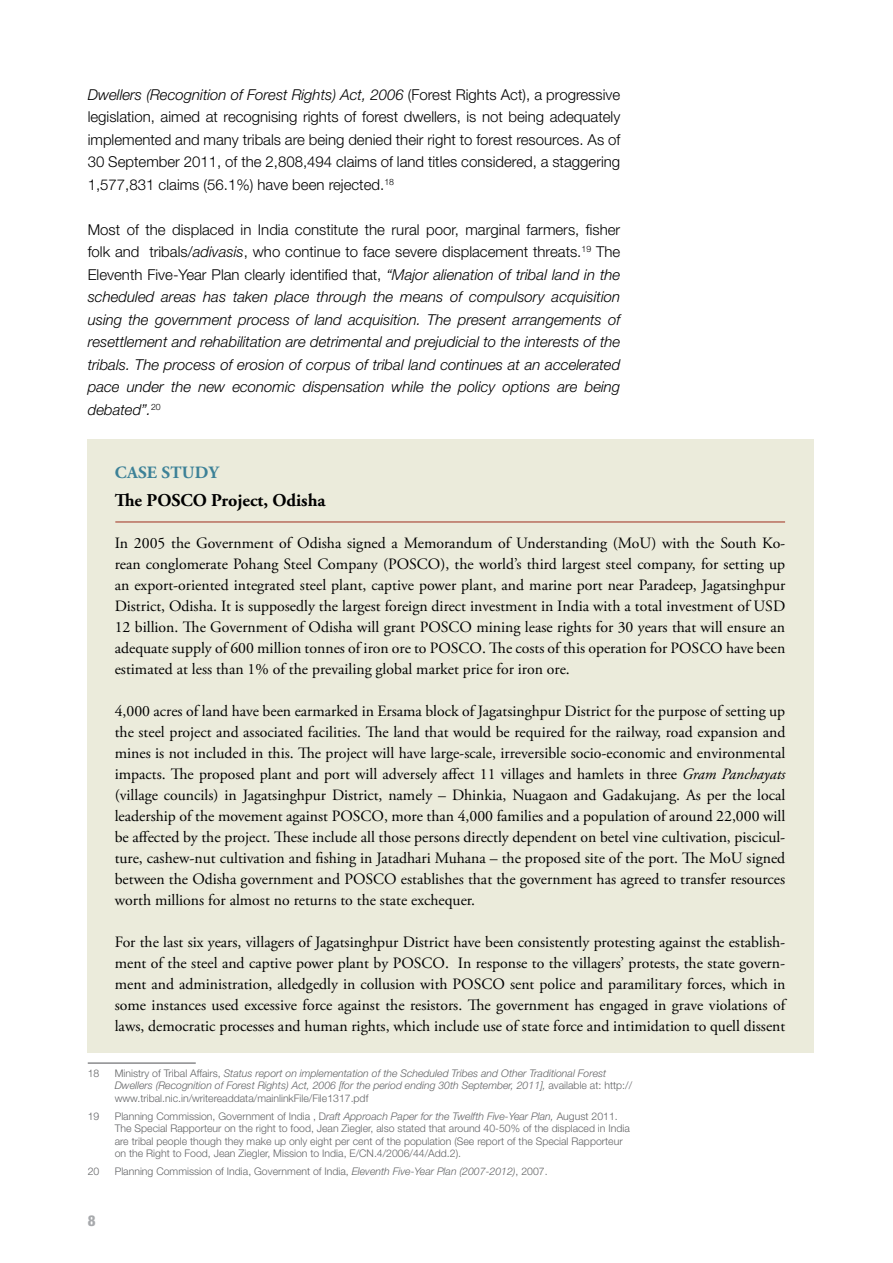
<style>
.page{position:relative;width:893px;height:1263px;background:#fff}
.page>*{position:absolute;margin:0;border:0;box-sizing:border-box;transform-origin:0 0}
.t1{font:700 18px "Adobe Garamond Pro";color:#000}
.t2{font:700 17.25px "Adobe Garamond Pro";letter-spacing:.015em;color:#3c8197}
.t3{font:15.75px/21px "Adobe Garamond Pro";color:#000;text-align:justify}
.t4{font:italic 300 15px/22.5px "Helvetica Neue";color:#000;text-align:justify}
.t5{font:300 15px/22.5px "Helvetica Neue";color:#000;text-align:justify}
.t6{font:800 condensed 15px "Helvetica Neue";color:#a7a9ac}
.t7{font:300 10.5px/12.6px "Helvetica Neue";color:#636466}
.t8{font:italic 300 10.5px/12.6px "Helvetica Neue";color:#636466}
.s1{font-style:italic}
.s2{font-style:normal}
</style>
<div class="page">
<div style="left:88px;top:439px;width:726px;height:614px;background:#ebebdb"></div>
<hr style="left:88px;top:1062px;width:108px;height:2px;background:#636466">
<hr style="left:115px;top:521px;width:670px;height:1px;background:#a84434">
<p class="t5" style="left:88px;top:83px;width:534px"><span class="s1">Dwellers (Recognition of Forest Rights) Act, 2006</span> (Forest Rights Act), a progressive legislation, aimed at recognising rights of forest dwellers, is not being adequately implemented and many tribals are being denied their right to forest resources. As of 30 September 2011, of the 2,808,494 claims of land titles considered, a staggering 1,577,831 claims (56.1%) have been rejected.<sup>18</sup></p>
<p class="t4" style="left:88px;top:218px;width:534px"><span class="s2">Most of the displaced in India constitute the rural poor, marginal farmers, fisher folk and tribals/</span>adivasis<span class="s2">, who continue to face severe displacement threats.</span><sup>19</sup> <span class="s2">The Eleventh Five-Year Plan clearly identified that,</span> “Major alienation of tribal land in the scheduled areas has taken place through the means of compulsory acquisition using the government process of land acquisition. The present arrangements of resettlement and rehabilitation are detrimental and prejudicial to the interests of the tribals. The process of erosion of corpus of tribal land continues at an accelerated pace under the new economic dispensation while the policy options are being debated”.<sup>20</sup></p>
<p class="t2" style="left:115px;top:463px;width:105px">case study</p>
<p class="t1" style="left:115px;top:490px;width:213px">The POSCO Project, Odisha</p>
<p class="t3" style="left:115px;top:533px;width:672px">In 2005 the Government of Odisha signed a Memorandum of Understanding (MoU) with the South Ko&shy;rean conglomerate Pohang Steel Company (POSCO), the world’s third largest steel company, for setting up an export-oriented integrated steel plant, captive power plant, and marine port near Paradeep, Jagatsinghpur District, Odisha. It is supposedly the largest foreign direct investment in India with a total investment of USD 12 billion. The Government of Odisha will grant POSCO mining lease rights for 30 years that will ensure an adequate supply of 600 million tonnes of iron ore to POSCO. The costs of this operation for POSCO have been estimated at less than 1% of the prevailing global market price for iron ore.</p>
<p class="t3" style="left:115px;top:701px;width:672px">4,000 acres of land have been earmarked in Ersama block of Jagatsinghpur District for the purpose of setting up the steel project and associated facilities. The land that would be required for the railway, road expansion and mines is not included in this. The project will have large-scale, irreversible socio-economic and environmental impacts. The proposed plant and port will adversely affect 11 villages and hamlets in three <span class="s1">Gram Panchayats </span>(village councils) in Jagatsinghpur District, namely – Dhinkia, Nuagaon and Gadakujang. As per the local leadership of the movement against POSCO, more than 4,000 families and a population of around 22,000 will be affected by the project. These include all those persons directly dependent on betel vine cultivation, piscicul&shy;ture, cashew-nut cultivation and fishing in Jatadhari Muhana – the proposed site of the port. The MoU signed between the Odisha government and POSCO establishes that the government has agreed to transfer resources worth millions for almost no returns to the state exchequer.</p>
<p class="t3" style="left:115px;top:932px;width:672px">For the last six years, villagers of Jagatsinghpur District have been consistently protesting against the establish&shy;ment of the steel and captive power plant by POSCO. In response to the villagers’ protests, the state govern&shy;ment and administration, alledgedly in collusion with POSCO sent police and paramilitary forces, which in some instances used excessive force against the resistors. The government has engaged in grave violations of laws, democratic processes and human rights, which include use of state force and intimidation to quell dissent</p>
<p class="t7" style="left:88px;top:1066px;width:13px">18</p>
<p class="t8" style="left:115px;top:1066px;width:519px"><span class="s2">Ministry of Tribal Affairs,</span> Status report on implementation of the Scheduled Tribes and Other Traditional Forest<br>Dwellers (Recognition of Forest Rights) Act, 2006 [for the period ending 30th September, 2011], <span class="s2">available at: http:// www.tribal.nic.in/writereaddata/mainlinkFile/File1317.pdf</span></p>
<p class="t7" style="left:88px;top:1109px;width:13px">19</p>
<p class="t7" style="left:115px;top:1109px;width:517px">Planning Commission, Government of India , D<span class="s1">raft Approach Paper for the Twelfth Five-Year Plan,</span> August 2011.<br>The Special Rapporteur on the right to food, Jean Ziegler, also stated that around 40-50% of the displaced in India are tribal people though they make up only eight per cent of the population (See report of the Special Rapporteur on the Right to Food, Jean Ziegler, Mission to India, E/CN.4/2006/44/Add.2).</p>
<p class="t7" style="left:88px;top:1165px;width:13px">20</p>
<p class="t7" style="left:115px;top:1165px;width:434px">Planning Commission of India, Government of India, <span class="s1">Eleventh Five-Year Plan (2007-2012)</span>, 2007.</p>
<p class="t6" style="left:88px;top:1211px;width:9px">8</p>
</div>
